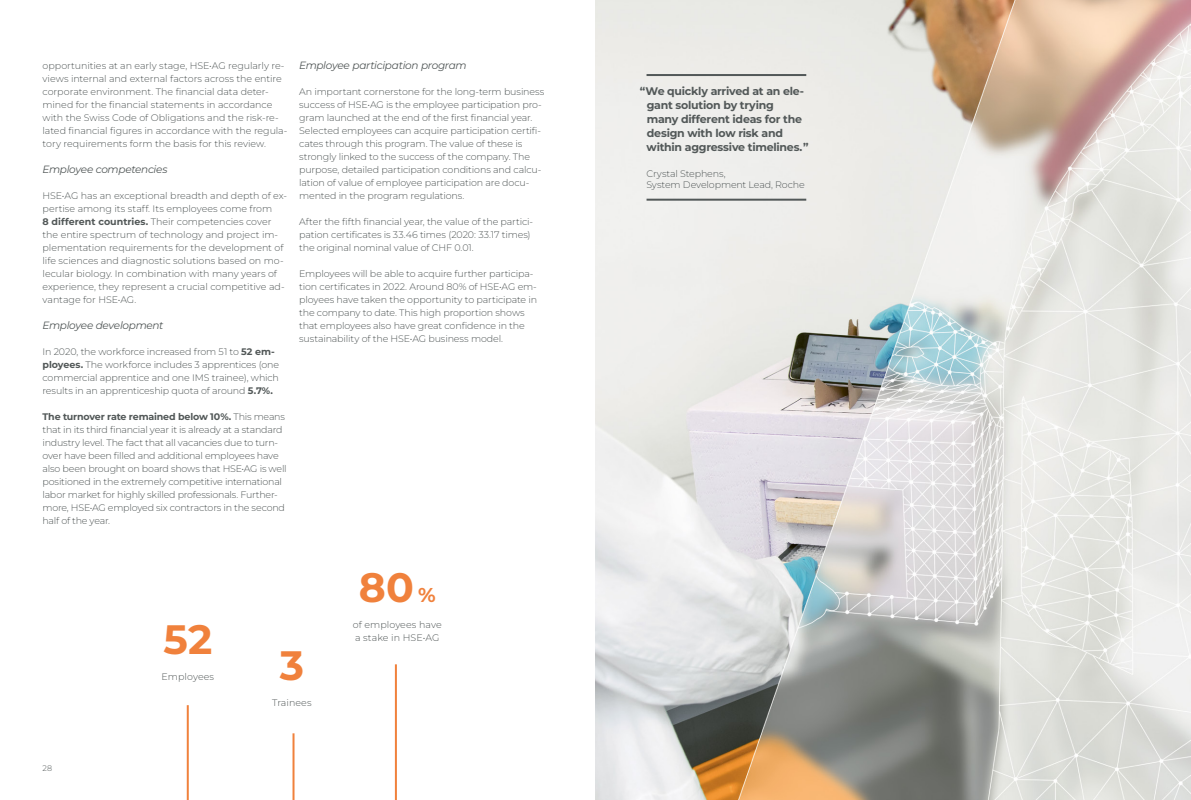
<style>
.page{position:relative;width:1191px;height:800px;background:#fff}
.page>*{position:absolute;margin:0;border:0;box-sizing:border-box;transform-origin:0 0}
.t1{font:700 41px "Montserrat";color:#f0813c}
.t2{font:700 11px/14px "Montserrat";letter-spacing:-.025em;color:#525858}
.t3{font:italic 10.5px "Montserrat";letter-spacing:-.025em;color:#525858}
.t4{font:300 9.5px/13px "Montserrat";letter-spacing:-.01em;color:#525858}
.t5{font:300 9.5px/13px "Montserrat";letter-spacing:.01em;color:#525858}
.t6{font:300 8px "Montserrat";color:#525858}
.s1{font-weight:700}
.s2{font-size:20px}
</style>
<div class="page">
<img style="left:595px;top:0;width:596px;height:799px">
<hr style="left:646px;top:74px;width:160px;height:2px;background:#525858">
<hr style="left:646px;top:199px;width:160px;height:2px;background:#525858">
<hr style="left:187px;top:705px;width:2px;height:94px;background:#f0813c">
<hr style="left:292px;top:733px;width:2px;height:66px;background:#f0813c">
<hr style="left:395px;top:664px;width:2px;height:135px;background:#f0813c">
<p class="t4" style="left:43px;top:58px;width:246px">opportunities at an early stage, HSE•AG regularly re&shy;views internal and external factors across the entire corporate environment. The financial data deter&shy;mined for the financial statements in accordance with the Swiss Code of Obligations and the risk-re&shy;lated financial figures in accordance with the regula&shy;tory requirements form the basis for this review.</p>
<p class="t3" style="left:43px;top:162px;width:126px">Employee competencies</p>
<p class="t4" style="left:43px;top:188px;width:246px">HSE•AG has an exceptional breadth and depth of ex&shy;pertise among its staff. Its employees come from<br><span class="s1">8 different countries.</span> Their competencies cover the entire spectrum of technology and project im&shy;plementation requirements for the development of life sciences and diagnostic solutions based on mo&shy;lecular biology. In combination with many years of experience, they represent a crucial competitive ad&shy;vantage for HSE•AG.</p>
<p class="t3" style="left:43px;top:318px;width:122px">Employee development</p>
<p class="t4" style="left:43px;top:344px;width:238px">In 2020, the workforce increased from 51 to <span class="s1">52 em&shy;ployees.</span> The workforce includes 3 apprentices (one commercial apprentice and one IMS trainee), which results in an apprenticeship quota of around <span class="s1">5.7%.</span></p>
<p class="t4" style="left:43px;top:409px;width:246px"><span class="s1">The turnover rate remained below 10%.</span> This means that in its third financial year it is already at a standard industry level. The fact that all vacancies due to turn&shy;over have been filled and additional employees have also been brought on board shows that HSE•AG is well positioned in the extremely competitive international labor market for highly skilled professionals. Further&shy;more, HSE•AG employed six contractors in the second half of the year.</p>
<p class="t3" style="left:299px;top:58px;width:169px">Employee participation program</p>
<p class="t4" style="left:299px;top:84px;width:247px">An important cornerstone for the long-term business success of HSE•AG is the employee participation pro&shy;gram launched at the end of the first financial year.<br>Selected employees can acquire participation certifi&shy;cates through this program. The value of these is strongly linked to the success of the company. The purpose, detailed participation conditions and calcu&shy;lation of value of employee participation are docu&shy;mented in the program regulations.</p>
<p class="t4" style="left:299px;top:214px;width:236px">After the fifth financial year, the value of the partici&shy;pation certificates is 33.46 times (2020: 33.17 times) the original nominal value of CHF 0.01.</p>
<p class="t4" style="left:299px;top:266px;width:239px">Employees will be able to acquire further participa&shy;tion certificates in 2022. Around 80% of HSE•AG em&shy;ployees have taken the opportunity to participate in the company to date. This high proportion shows that employees also have great confidence in the sustainability of the HSE•AG business model.</p>
<p class="t6" style="left:43px;top:762px;width:11px">28</p>
<h1 class="t1" style="left:163px;top:612px;width:50px">52</h1>
<p class="t5" style="left:161px;top:669px;width:54px">Employees</p>
<h1 class="t1" style="left:280px;top:638px;width:26px">3</h1>
<p class="t5" style="left:272px;top:695px;width:41px">Trainees</p>
<h1 class="t1" style="left:359px;top:560px;width:79px">80 <span class="s2">%</span></h1>
<p class="t5" style="left:353px;top:617px;width:90px">of employees have a stake in HSE•AG</p>
<p class="t2" style="left:646px;top:84px;width:163px;text-indent:-7px">“We quickly arrived at an ele&shy;gant solution by trying<br>many different ideas for the design with low risk and within aggressive timelines.”</p>
<p class="t4" style="left:646px;top:167px;width:160px;line-height:11.4px">Crystal Stephens,<br>System Development Lead, Roche</p>
</div>
